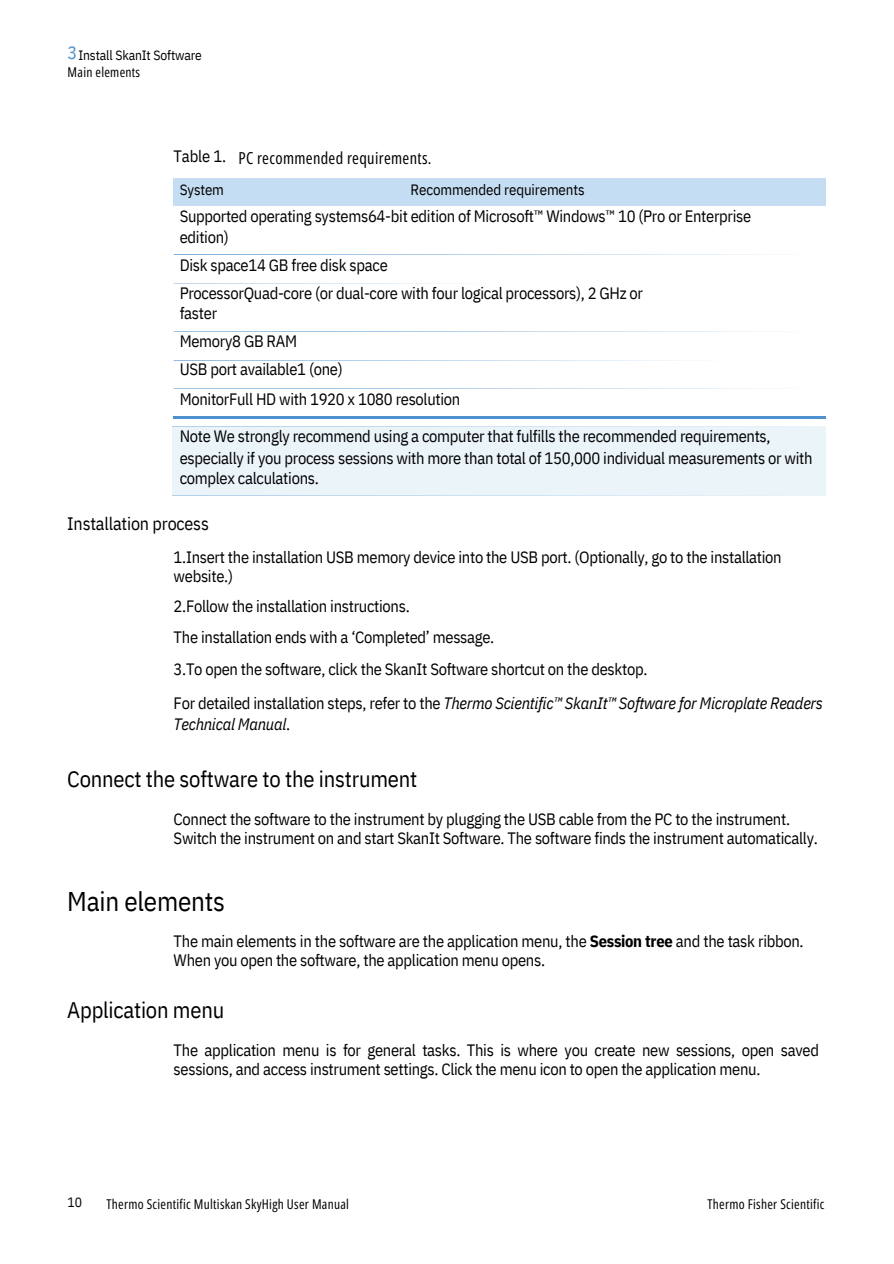
<style>
.page{position:relative;width:894px;height:1264px;background:#fff}
.page>*{position:absolute;margin:0;border:0;box-sizing:border-box;transform-origin:0 0}
.t1{font:27px "IBM Plex Sans Cond";letter-spacing:-.01em;color:#000}
.t2{font:22.5px "IBM Plex Sans Cond";letter-spacing:-.01em;color:#000}
.t3{font:18px "IBM Plex Sans Cond";letter-spacing:-.01em;color:#000}
.t4{font:16.5px/19.2px "IBM Plex Sans Cond";letter-spacing:-.02em;color:#000}
.t5{font:italic 16.5px/20.2px "IBM Plex Sans Cond";letter-spacing:-.02em;color:#000}
.t6{font:16.5px "Open Sans Condensed";letter-spacing:.02em;color:#000}
.t7{font:15px "IBM Plex Sans Cond";letter-spacing:-.01em;color:#000}
.t8{font:13.5px "Open Sans Condensed";letter-spacing:.02em;color:#000}
.t9{font:13.5px "IBM Plex Sans Cond";letter-spacing:-.01em;color:#000}
.s1{font-size:18px;color:#4c91cd}
.s2{font-family:"IBM Plex Sans Cond"}
.s3{font-style:normal}
.s4{font-weight:700}
</style>
<div class="page">
<svg style="left:174px;top:254px;width:594px;height:1px"></svg>
<svg style="left:174px;top:283px;width:275px;height:1px"></svg>
<svg style="left:174px;top:331px;width:594px;height:1px"></svg>
<svg style="left:174px;top:360px;width:509px;height:1px"></svg>
<svg style="left:174px;top:388px;width:594px;height:1px"></svg>
<div style="left:172px;top:426px;width:652px;height:69px;background:#ebf4f9"></div>
<hr style="left:174px;top:416px;width:650px;height:2px;background:#4c91cd">
<hr style="left:172px;top:426px;width:652px;height:1px;background:#4c91cd">
<hr style="left:172px;top:495px;width:652px;height:1px;background:#4c91cd">
<div style="left:174px;top:179px;width:230px;height:27px;background:#c5ddf2"></div>
<div style="left:404px;top:179px;width:420px;height:27px;background:#c5ddf2"></div>
<p class="t9" style="left:68px;top:46px;width:136px"><span class="s1">3</span>Install SkanIt Software</p>
<p class="t8" style="left:68px;top:63px;width:74px">Main elements</p>
<p class="t6" style="left:174px;top:146px;width:259px"><span class="s2">Table 1.</span> PC recommended requirements.</p>
<p class="t7" style="left:180px;top:179px;width:46px">System</p>
<p class="t7" style="left:410px;top:179px;width:175px">Recommended requirements</p>
<p class="t4" style="left:180px;top:206px;width:573px;line-height:20.2px">Supported operating systems64-bit edition of Microsoft™ Windows™ 10 (Pro or Enterprise edition)</p>
<p class="t4" style="left:180px;top:250px;width:465px;line-height:28.2px">Disk space14 GB free disk space<br>ProcessorQuad-core (or dual-core with four logical processors), 2 GHz or</p>
<p class="t4" style="left:180px;top:299px;width:282px;line-height:28.5px">faster<br>Memory8 GB RAM<br>USB port available1 (one)<br>MonitorFull HD with 1920 x 1080 resolution</p>
<p class="t4" style="left:180px;top:424px;width:634px;line-height:22.5px">Note We strongly recommend using a computer that fulfills the recommended requirements, especially if you process sessions with more than total of 150,000 individual measurements or with</p>
<p class="t4" style="left:180px;top:467px;width:141px">complex calculations.</p>
<p class="t3" style="left:67px;top:512px;width:143px">Installation process</p>
<p class="t4" style="left:174px;top:547px;width:609px">1.Insert the installation USB memory device into the USB port. (Optionally, go to the installation website.)</p>
<p class="t4" style="left:174px;top:589px;width:475px;line-height:31.5px">2.Follow the installation instructions.<br>The installation ends with a ‘Completed’ message.<br>3.To open the software, click the SkanIt Software shortcut on the desktop.</p>
<p class="t5" style="left:174px;top:693px;width:650px"><span class="s3">For detailed installation steps, refer to the</span> Thermo Scientific™ SkanIt™ Software for Microplate Readers<br>Technical Manual<span class="s3">.</span></p>
<h2 class="t2" style="left:67px;top:764px;width:351px">Connect the software to the instrument</h2>
<p class="t4" style="left:174px;top:809px;width:645px">Connect the software to the instrument by plugging the USB cable from the PC to the instrument.<br>Switch the instrument on and start SkanIt Software. The software finds the instrument automatically.</p>
<h1 class="t1" style="left:67px;top:883px;width:159px">Main elements</h1>
<p class="t4" style="left:174px;top:930px;width:631px">The main elements in the software are the application menu, the <span class="s4">Session tree</span> and the task ribbon.<br>When you open the software, the application menu opens.</p>
<h2 class="t2" style="left:67px;top:995px;width:158px">Application menu</h2>
<p class="t4" style="left:174px;top:1040px;width:646px">The application menu is for general tasks. This is where you create new sessions, open saved sessions, and access instrument settings. Click the menu icon to open the application menu.</p>
<p class="t9" style="left:68px;top:1193px;width:16px">10</p>
<p class="t8" style="left:106px;top:1194px;width:244px">Thermo Scientific Multiskan SkyHigh User Manual</p>
<p class="t8" style="left:707px;top:1194px;width:118px">Thermo Fisher Scientific</p>
</div>
